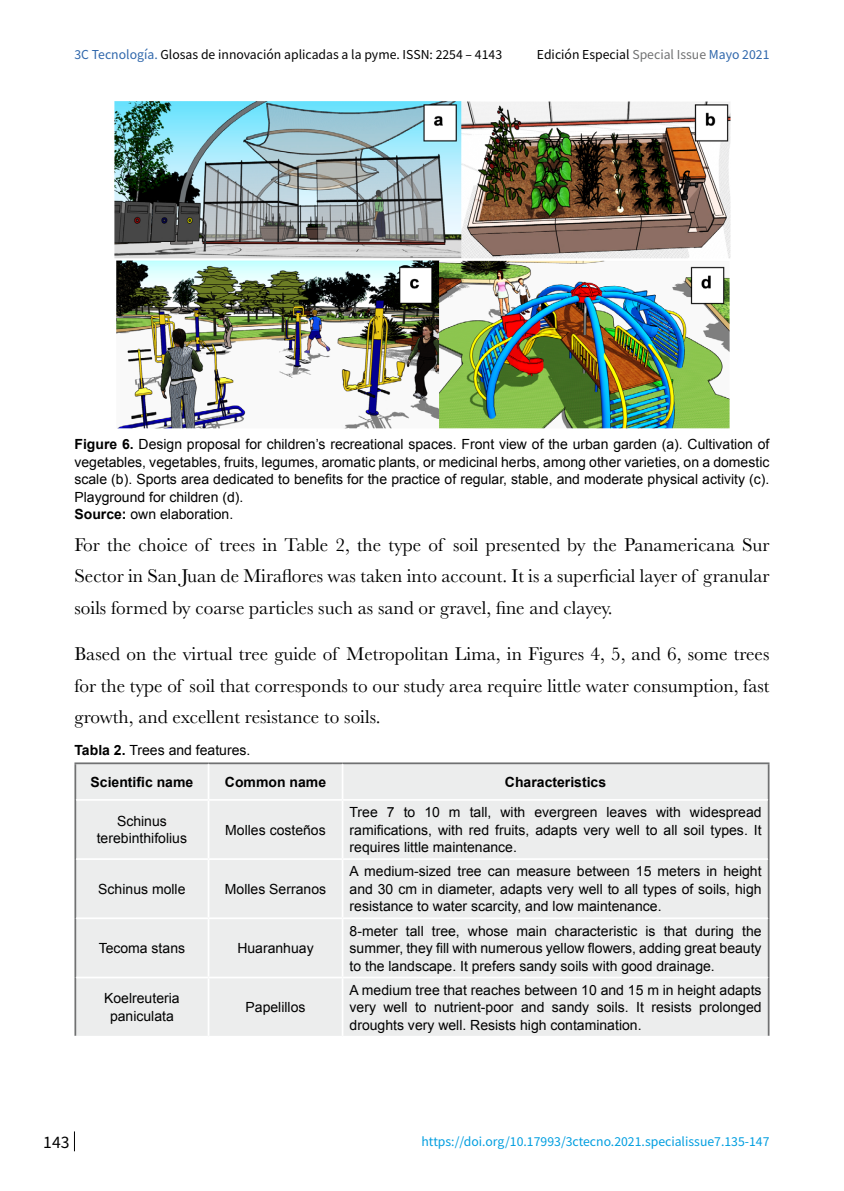
<style>
.page{position:relative;width:844px;height:1191px;background:#fff}
.page>*{position:absolute;margin:0;border:0;box-sizing:border-box;transform-origin:0 0}
.t1{font:19.25px/31.5px "Baskerville";color:#000;text-align:justify}
.t2{font:15.75px "Noto Sans HK";color:#000}
.t3{font:14px/17.5px "Arial";color:#000;text-align:justify}
.t4{font:700 14px "Arial";color:#000}
.t5{font:12.25px "Noto Sans HK";color:#000}
.t6{font:12.25px "Noto Sans HK";color:#009ee0}
.s1{color:#2e66ab}
.s2{color:#707172}
.s3{font-weight:700}
</style>
<div class="page">
<svg style="left:74px;top:1131px;width:1px;height:20px"></svg>
<div style="left:76px;top:764px;width:691px;height:271px;background:#eceded"></div>
<hr style="left:74px;top:762px;width:134px;height:2px;background:#707172">
<hr style="left:74px;top:764px;width:2px;height:36px;background:#707172">
<hr style="left:208px;top:762px;width:134px;height:2px;background:#707172">
<hr style="left:342px;top:762px;width:427px;height:2px;background:#707172">
<hr style="left:767px;top:764px;width:2px;height:36px;background:#707172">
<hr style="left:74px;top:800px;width:2px;height:59px;background:#707172">
<hr style="left:767px;top:800px;width:2px;height:59px;background:#707172">
<hr style="left:74px;top:859px;width:2px;height:59px;background:#707172">
<hr style="left:767px;top:859px;width:2px;height:59px;background:#707172">
<hr style="left:74px;top:918px;width:2px;height:59px;background:#707172">
<hr style="left:767px;top:918px;width:2px;height:59px;background:#707172">
<hr style="left:74px;top:977px;width:2px;height:58px;background:#707172">
<hr style="left:767px;top:977px;width:2px;height:58px;background:#707172">
<hr style="left:207px;top:764px;width:2px;height:35px;background:#fff">
<hr style="left:341px;top:764px;width:2px;height:35px;background:#fff">
<hr style="left:76px;top:799px;width:132px;height:1px;background:#fff">
<hr style="left:208px;top:799px;width:134px;height:1px;background:#fff">
<hr style="left:207px;top:800px;width:2px;height:58px;background:#fff">
<hr style="left:342px;top:799px;width:425px;height:1px;background:#fff">
<hr style="left:341px;top:800px;width:2px;height:58px;background:#fff">
<hr style="left:76px;top:858px;width:132px;height:2px;background:#fff">
<hr style="left:208px;top:858px;width:134px;height:2px;background:#fff">
<hr style="left:207px;top:860px;width:2px;height:57px;background:#fff">
<hr style="left:342px;top:858px;width:425px;height:2px;background:#fff">
<hr style="left:341px;top:860px;width:2px;height:57px;background:#fff">
<hr style="left:76px;top:917px;width:132px;height:2px;background:#fff">
<hr style="left:208px;top:917px;width:134px;height:2px;background:#fff">
<hr style="left:207px;top:919px;width:2px;height:57px;background:#fff">
<hr style="left:342px;top:917px;width:425px;height:2px;background:#fff">
<hr style="left:341px;top:919px;width:2px;height:57px;background:#fff">
<hr style="left:76px;top:976px;width:132px;height:2px;background:#fff">
<hr style="left:208px;top:976px;width:134px;height:2px;background:#fff">
<hr style="left:207px;top:978px;width:2px;height:57px;background:#fff">
<hr style="left:342px;top:976px;width:425px;height:2px;background:#fff">
<hr style="left:341px;top:978px;width:2px;height:57px;background:#fff">
<img style="left:114px;top:101px;width:617px;height:328px">
<p class="t5" style="left:74px;top:48px;width:429px"><span class="s1">3C Tecnología.</span> Glosas de innovación aplicadas a la pyme. ISSN: 2254 – 4143</p>
<p class="t5" style="left:537px;top:48px;width:234px">Edición Especial <span class="s2">Special Issue</span> <span class="s1">Mayo 2021</span></p>
<p class="t3" style="left:74px;top:435px;width:696px;text-align:left"><span class="s3">Figure 6.</span> Design proposal for children’s recreational spaces. Front view of the urban garden (a). Cultivation of vegetables, vegetables, fruits, legumes, aromatic plants, or medicinal herbs, among other varieties, on a domestic scale (b). Sports area dedicated to benefits for the practice of regular, stable, and moderate physical activity (c).<br>Playground for children (d).<br><span class="s3">Source:</span> own elaboration.</p>
<p class="t1" style="left:74px;top:529px;width:696px">For the choice of trees in Table 2, the type of soil presented by the Panamericana Sur Sector in San Juan de Miraflores was taken into account. It is a superficial layer of granular soils formed by coarse particles such as sand or gravel, fine and clayey.</p>
<h1 class="t1" style="left:74px;top:638px;width:696px">Based on the virtual tree guide of Metropolitan Lima, in Figures 4, 5, and 6, some trees for the type of soil that corresponds to our study area require little water consumption, fast growth, and excellent resistance to soils.</h1>
<p class="t3" style="left:74px;top:742px;width:177px"><span class="s3">Tabla 2.</span> Trees and features.</p>
<p class="t4" style="left:90px;top:772px;width:104px">Scientific name</p>
<p class="t4" style="left:225px;top:772px;width:103px">Common name</p>
<p class="t4" style="left:505px;top:772px;width:103px">Characteristics</p>
<p class="t3" style="left:97px;top:812px;width:92px;text-align:center">Schinus terebinthifolius</p>
<p class="t3" style="left:225px;top:821px;width:102px">Molles costeños</p>
<p class="t3" style="left:349px;top:803px;width:413px">Tree 7 to 10 m tall, with evergreen leaves with widespread ramifications, with red fruits, adapts very well to all soil types. It requires little maintenance.</p>
<p class="t3" style="left:98px;top:880px;width:89px">Schinus molle</p>
<p class="t3" style="left:225px;top:880px;width:103px">Molles Serranos</p>
<p class="t3" style="left:99px;top:939px;width:88px">Tecoma stans</p>
<p class="t3" style="left:237px;top:939px;width:78px">Huaranhuay</p>
<p class="t3" style="left:104px;top:990px;width:77px;text-align:center">Koelreuteria paniculata</p>
<p class="t3" style="left:245px;top:998px;width:61px">Papelillos</p>
<p class="t3" style="left:349px;top:862px;width:413px">A medium-sized tree can measure between 15 meters in height and 30 cm in diameter, adapts very well to all types of soils, high resistance to water scarcity, and low maintenance.</p>
<p class="t3" style="left:349px;top:922px;width:413px">8-meter tall tree, whose main characteristic is that during the summer, they fill with numerous yellow flowers, adding great beauty to the landscape. It prefers sandy soils with good drainage.</p>
<p class="t3" style="left:349px;top:981px;width:413px">A medium tree that reaches between 10 and 15 m in height adapts very well to nutrient-poor and sandy soils. It resists prolonged droughts very well. Resists high contamination.</p>
<p class="t2" style="left:43px;top:1133px;width:28px">143</p>
<p class="t6" style="left:421px;top:1134px;width:349px">https://doi.org/10.17993/3ctecno.2021.specialissue7.135-147</p>
</div>
